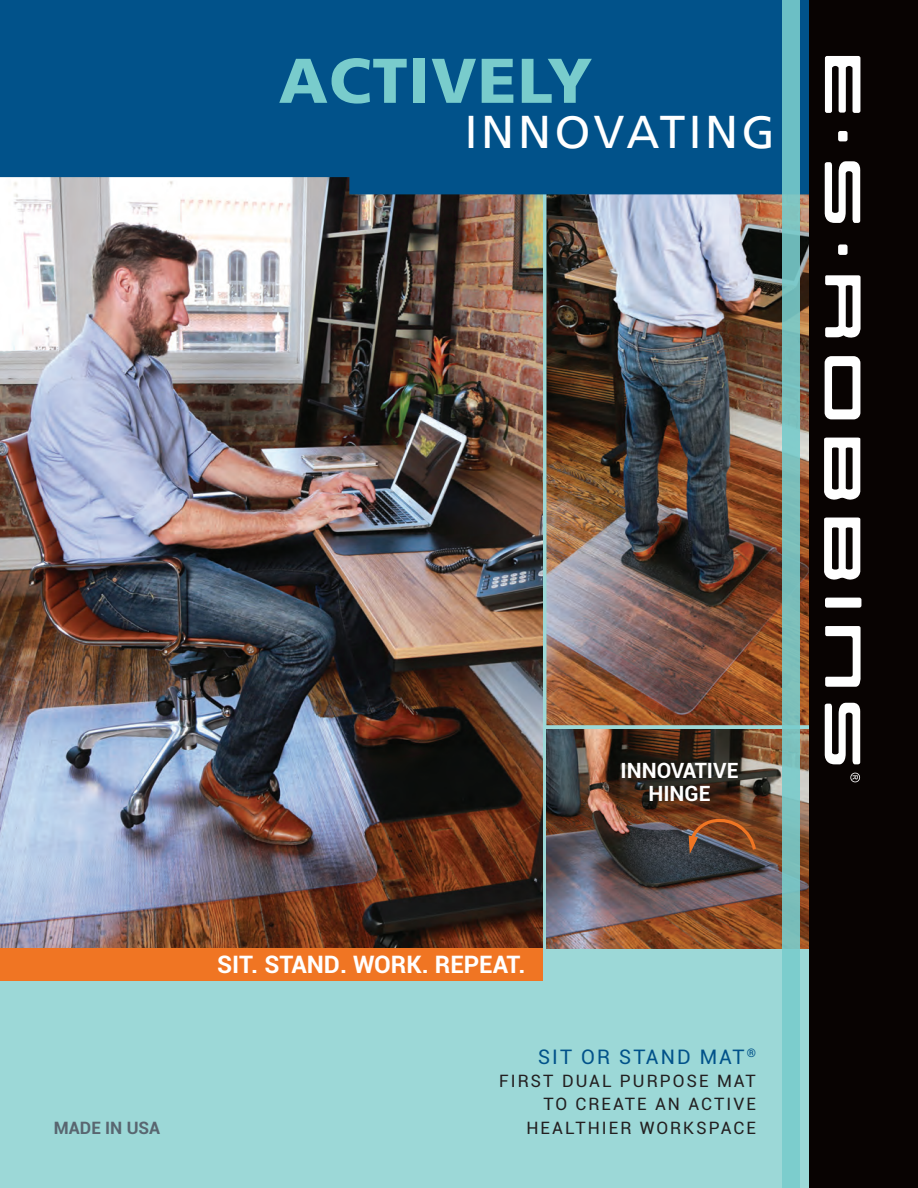
<style>
.page{position:relative;width:918px;height:1188px;background:#fff}
.page>*{position:absolute;margin:0;border:0;box-sizing:border-box;transform-origin:0 0}
.t1{font:900 63px "Frutiger LT";letter-spacing:.02em;color:#79cccc}
.t2{font:45.75px "Frutiger LT";letter-spacing:.08em;color:#fff}
.t3{font:700 24.3px "Roboto";color:#fff}
.t4{font:700 21.3px/22.6px "Roboto";color:#fff;text-align:center}
.t5{font:20.25px "Roboto";letter-spacing:.1em;color:#01528a}
.t6{font:17.25px/23.4px "Roboto";letter-spacing:.12em;color:#231f20;text-align:right}
.t7{font:700 17.25px "Roboto";color:#596670}
</style>
<div class="page">
<div style="left:0;top:194px;width:918px;height:994px;background:#9cd8d7"></div>
<img style="left:0;top:194px;width:542px;height:754px">
<img style="left:546px;top:194px;width:263px;height:531px">
<div style="left:0;top:948px;width:542px;height:33px;background:#f07523"></div>
<img style="left:546px;top:730px;width:263px;height:218px">
<svg style="left:688px;top:818px;width:70px;height:36px;background:#7e4d31"></svg>
<div style="left:0;top:0;width:809px;height:194px;background:#01528a"></div>
<div style="left:809px;top:0;width:109px;height:1188px;background:#080302"></div>
<svg style="left:825px;top:356px;width:35px;height:63px"></svg>
<div style="left:825px;top:598px;width:36px;height:10px;background:#fff;border-radius:2px"></div>
<svg style="left:825px;top:275px;width:36px;height:63px"></svg>
<div style="left:838px;top:244px;width:10px;height:11px;background:#fff;border-radius:2px"></div>
<div style="left:838px;top:131px;width:10px;height:10px;background:#fff;border-radius:2px"></div>
<svg style="left:825px;top:56px;width:35px;height:57px"></svg>
<svg style="left:824px;top:161px;width:37px;height:62px"></svg>
<svg style="left:824px;top:702px;width:37px;height:62px"></svg>
<svg style="left:825px;top:626px;width:36px;height:61px"></svg>
<svg style="left:824px;top:438px;width:36px;height:62px"></svg>
<svg style="left:824px;top:518px;width:36px;height:62px"></svg>
<svg style="left:850px;top:773px;width:10px;height:9px"></svg>
<div style="left:782px;top:0;width:18px;height:1188px;background:linear-gradient(to bottom,#71bbbd,#80c9c6)"></div>
<h1 class="t1" style="left:279px;top:43px;width:315px">ACTIVELY</h1>
<h2 class="t2" style="left:465px;top:105px;width:311px">INNOVATING</h2>
<h3 class="t3" style="left:217px;top:947px;width:310px">SIT. STAND. WORK. REPEAT.</h3>
<p class="t4" style="left:620px;top:758px;width:120px">INNOVATIVE<br>HINGE</p>
<p class="t5" style="left:538px;top:1042px;width:220px">SIT OR STAND MAT<sup>®</sup></p>
<p class="t6" style="left:499px;top:1069px;width:258px">FIRST DUAL PURPOSE MAT<br>TO CREATE AN ACTIVE</p>
<p class="t7" style="left:54px;top:1116px;width:108px">MADE IN USA</p>
<p class="t6" style="left:526px;top:1115px;width:231px">HEALTHIER WORKSPACE</p>
</div>
